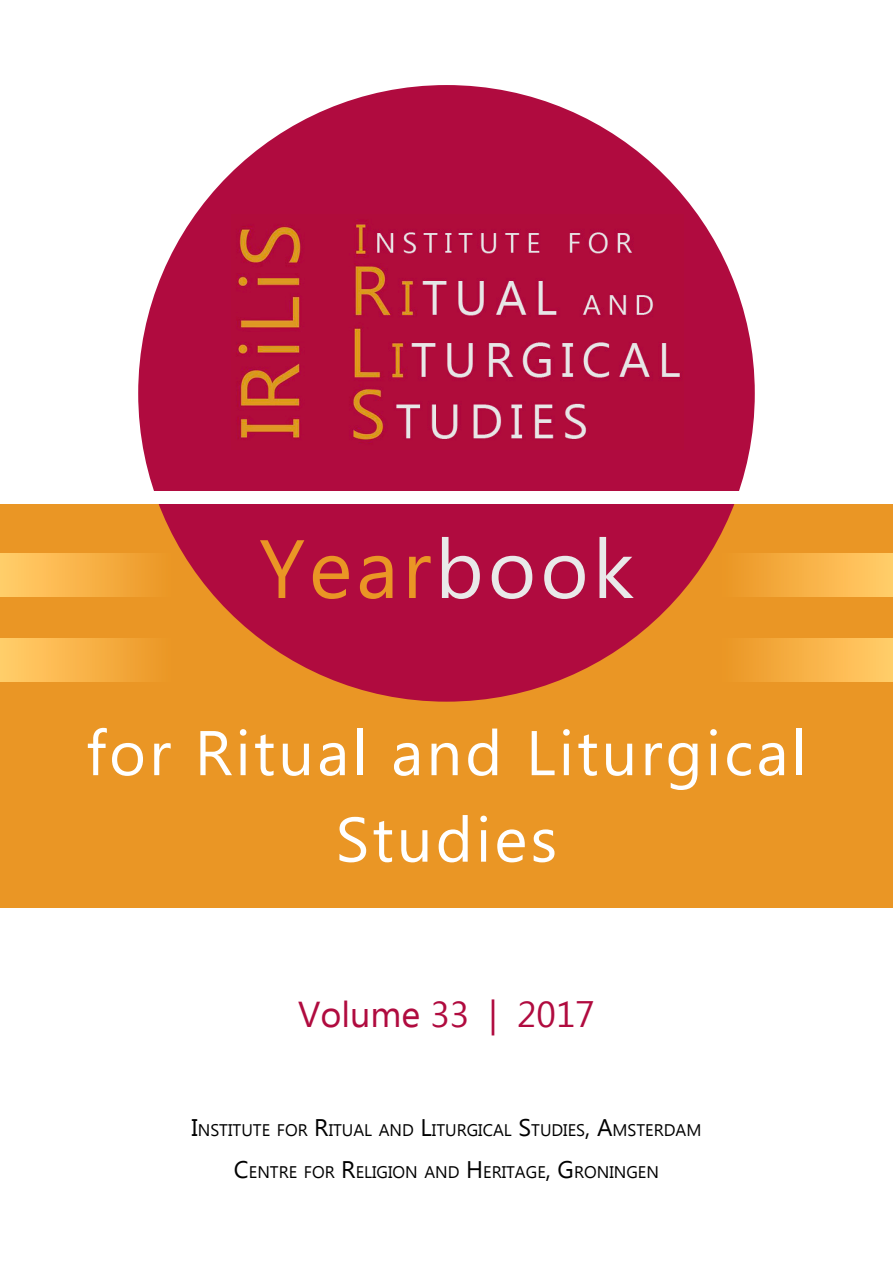
<style>
.page{position:relative;width:893px;height:1263px;background:#fff}
.page>*{position:absolute;margin:0;border:0;box-sizing:border-box;transform-origin:0 0}
.t1{font:82.5px "Ebrima";letter-spacing:.05em;color:#ea9625}
.t2{font:63px/86.6px "Ebrima";letter-spacing:.05em;color:#fff;text-align:center}
.t3{font:36px "Ebrima";color:#b00b3f}
.t4{font:16.8px "Ebrima";color:#000}
.s1{color:#e9e9e9}
.s2{font-size:24px}
</style>
<div class="page">
<div style="left:0;top:504px;width:893px;height:404px;background:#ea9625"></div>
<div style="left:138px;top:85px;width:617px;height:617px;background:#b00b3f;border-radius:50%"></div>
<div style="left:0;top:553px;width:170px;height:43px;background:linear-gradient(to right,#ffce6a,#ec9726)"></div>
<div style="left:0;top:639px;width:170px;height:42px;background:linear-gradient(to right,#ffce6a,#ec9726)"></div>
<div style="left:723px;top:553px;width:170px;height:43px;background:linear-gradient(to right,#ec9725,#ffcd6a)"></div>
<div style="left:723px;top:639px;width:170px;height:42px;background:linear-gradient(to right,#ec9725,#ffcd6a)"></div>
<div style="left:0;top:491px;width:893px;height:13px;background:#fff"></div>
<img style="left:236px;top:223px;width:444px;height:221px">
<h1 class="t1" style="left:259px;top:510px;width:376px">Year<span class="s1">book</span></h1>
<h2 class="t2" style="left:86px;top:714px;width:722px">for Ritual and Liturgical<br>Studies</h2>
<h3 class="t3" style="left:298px;top:988px;width:298px">Volume 33 | 2017</h3>
<p class="t4" style="left:191px;top:1118px;width:512px"><span class="s2">I</span>NSTITUTE FOR <span class="s2">R</span>ITUAL AND <span class="s2">L</span>ITURGICAL <span class="s2">S</span>TUDIES<span class="s2">, A</span>MSTERDAM</p>
<p class="t4" style="left:234px;top:1160px;width:426px"><span class="s2">C</span>ENTRE FOR <span class="s2">R</span>ELIGION AND <span class="s2">H</span>ERITAGE<span class="s2">, G</span> RONINGEN</p>
</div>
